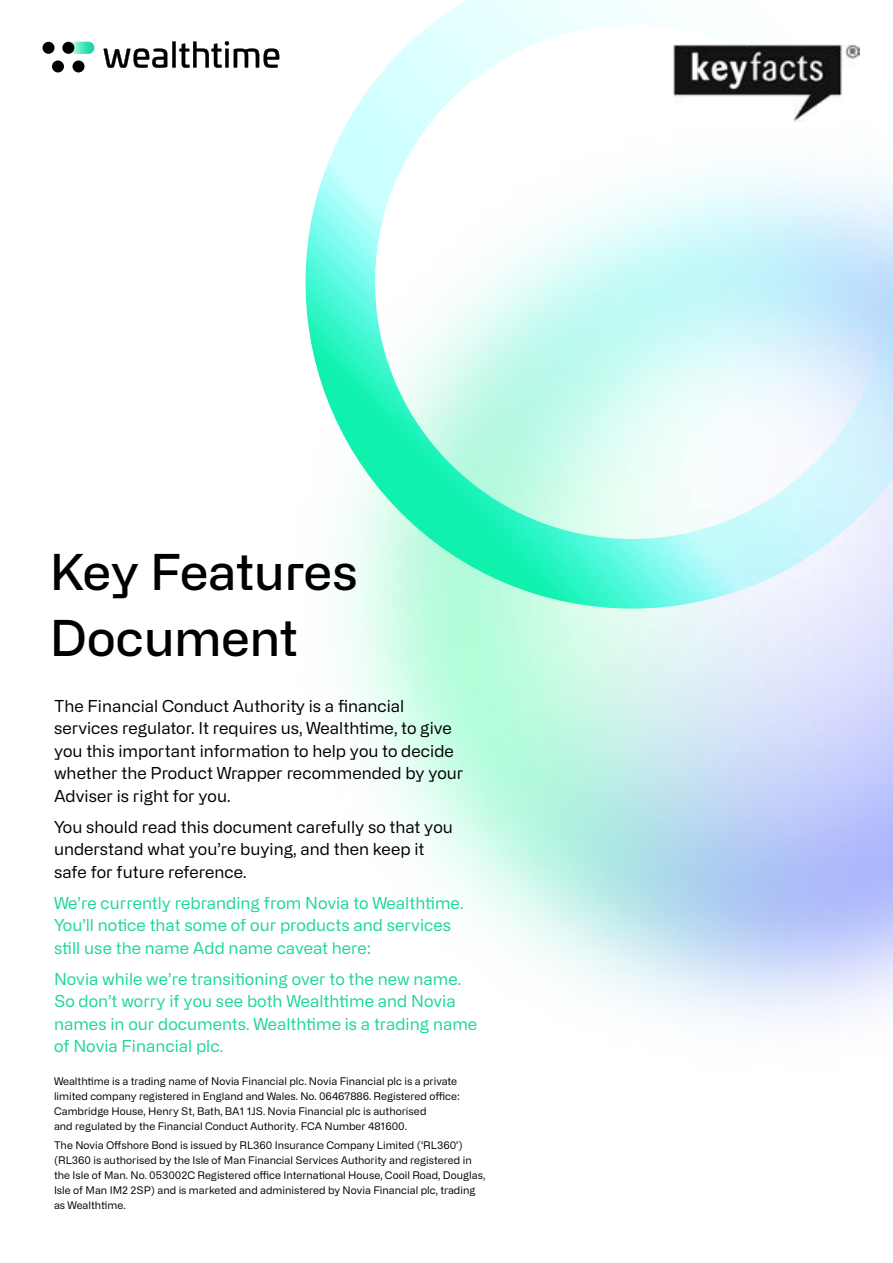
<style>
.page{position:relative;width:893px;height:1263px;background:#fff}
.page>*{position:absolute;margin:0;border:0;box-sizing:border-box;transform-origin:0 0}
.t1{font:500 49.5px/66px "Alliance No.2";color:#000}
.t2{font:16.5px/22.5px "Alliance No.2";color:#000}
.t3{font:16.5px/22.5px "Alliance No.2";color:#1dd698}
.t4{font:10.5px/15px "Alliance No.2";color:#000}
</style>
<div class="page">
<img style="left:42px;top:41px;width:851px;height:978px">
<svg style="left:271px;top:0;width:622px;height:609px"></svg>
<img style="left:673px;top:44px;width:186px;height:78px">
<h1 class="t1" style="left:50px;top:540px;width:309px">Key Features<br>Document</h1>
<h2 class="t2" style="left:54px;top:694px;width:411px">The Financial Conduct Authority is a financial services regulator. It requires us, Wealthtime, to give you this important information to help you to decide whether the Product Wrapper recommended by your Adviser is right for you.</h2>
<h2 class="t2" style="left:54px;top:815px;width:400px">You should read this document carefully so that you understand what you’re buying, and then keep it safe for future reference.</h2>
<h2 class="t3" style="left:54px;top:891px;width:411px">We’re currently rebranding from Novia to Wealthtime.<br>You’ll notice that some of our products and services still use the name Add name caveat here:</h2>
<h2 class="t3" style="left:54px;top:967px;width:425px">Novia while we’re transitioning over to the new name.<br>So don’t worry if you see both Wealthtime and Novia names in our documents. Wealthtime is a trading name of Novia Financial plc.</h2>
<p class="t4" style="left:54px;top:1074px;width:407px">Wealthtime is a trading name of Novia Financial plc. Novia Financial plc is a private limited company registered in England and Wales. No. 06467886. Registered office:<br>Cambridge House, Henry St, Bath, BA1 1JS. Novia Financial plc is authorised<br>and regulated by the Financial Conduct Authority. FCA Number 481600.</p>
<p class="t4" style="left:54px;top:1138px;width:433px">The Novia Offshore Bond is issued by RL360 Insurance Company Limited (‘RL360’) (RL360 is authorised by the Isle of Man Financial Services Authority and registered in the Isle of Man. No. 053002C Registered office International House, Cooil Road, Douglas, Isle of Man IM2 2SP) and is marketed and administered by Novia Financial plc, trading as Wealthtime.</p>
</div>
